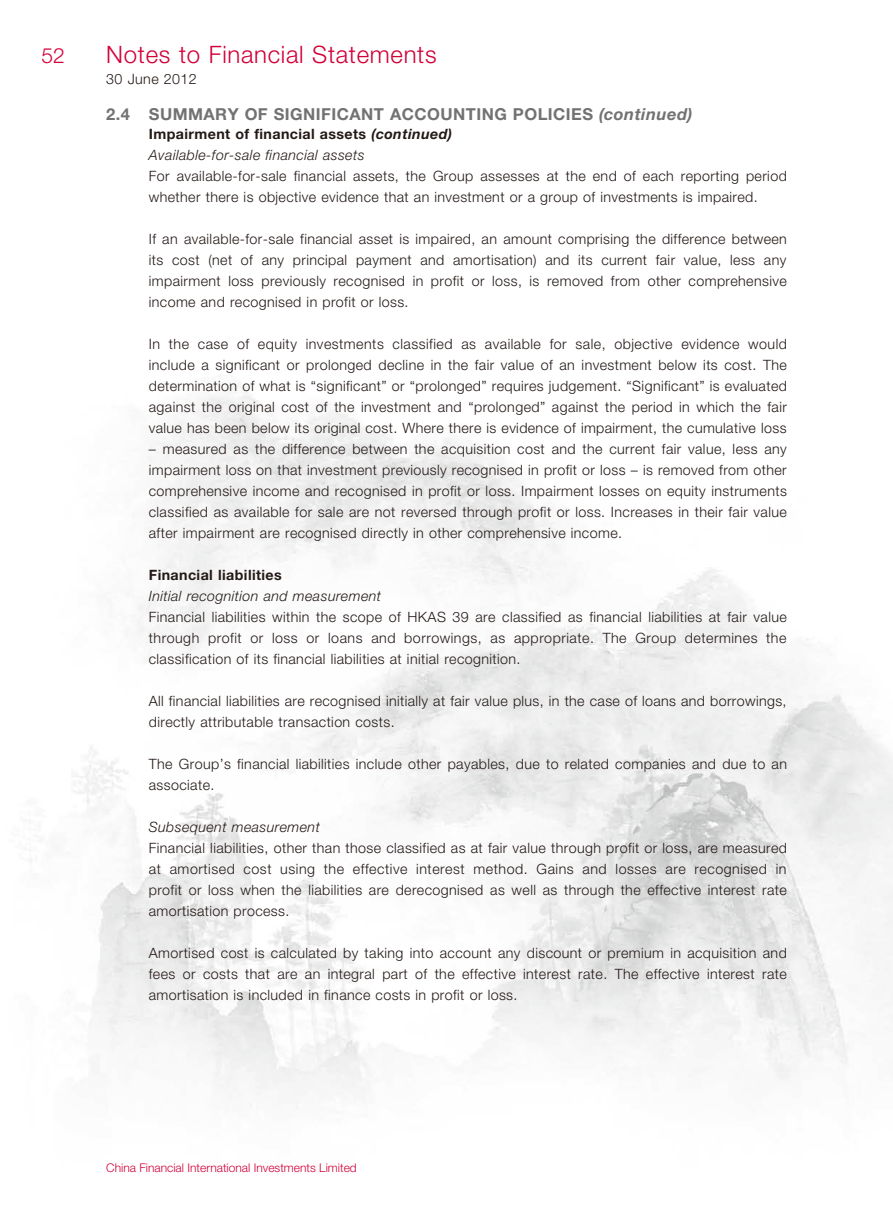
<style>
.page{position:relative;width:893px;height:1212px;background:#fff}
.page>*{position:absolute;margin:0;border:0;box-sizing:border-box;transform-origin:0 0}
.t1{font:300 24px "Helvetica Neue LT Std";letter-spacing:.03em;color:#d30038}
.t2{font:300 21px "Helvetica Neue LT Std";color:#d30038}
.t3{font:700 16.5px "Helvetica Neue LT Std";letter-spacing:.03em;color:#727272}
.t4{font:300 14.25px/21px "Helvetica Neue LT Std";letter-spacing:.03em;color:#231916;text-align:justify}
.t5{font:italic 300 14.25px/21px "Helvetica Neue LT Std";letter-spacing:.03em;color:#231916}
.t6{font:700 14.25px "Helvetica Neue LT Std";letter-spacing:.03em;color:#231916}
.t7{font:300 12px "Helvetica Neue LT Std";color:#d30038}
.s1{font-style:italic}
.s2{font-weight:700;font-style:normal}
.s3{font-weight:700}
</style>
<div class="page">
<img style="left:25px;top:376px;width:868px;height:730px">
<h2 class="t2" style="left:41px;top:42px;width:25px">52</h2>
<h1 class="t1" style="left:106px;top:40px;width:332px">Notes to Financial Statements</h1>
<p class="t4" style="left:106px;top:68px;width:92px">30 June 2012</p>
<p class="t3" style="left:106px;top:104px;width:588px">2.4 SUMMARY OF SIGNIFICANT ACCOUNTING POLICIES <span class="s1">(continued)</span></p>
<p class="t5" style="left:149px;top:123px;width:305px"><span class="s2">Impairment of financial assets</span> <span class="s3">(continued)<br></span>Available-for-sale financial assets</p>
<p class="t4" style="left:149px;top:165px;width:639px">For available-for-sale financial assets, the Group assesses at the end of each reporting period whether there is objective evidence that an investment or a group of investments is impaired.</p>
<p class="t4" style="left:149px;top:228px;width:640px">If an available-for-sale financial asset is impaired, an amount comprising the difference between its cost (net of any principal payment and amortisation) and its current fair value, less any impairment loss previously recognised in profit or loss, is removed from other comprehensive income and recognised in profit or loss.</p>
<p class="t4" style="left:149px;top:333px;width:640px">In the case of equity investments classified as available for sale, objective evidence would include a significant or prolonged decline in the fair value of an investment below its cost. The determination of what is “significant” or “prolonged” requires judgement. “Significant” is evaluated against the original cost of the investment and “prolonged” against the period in which the fair value has been below its original cost. Where there is evidence of impairment, the cumulative loss</p>
<p class="t4" style="left:149px;top:438px;width:640px">– measured as the difference between the acquisition cost and the current fair value, less any impairment loss on that investment previously recognised in profit or loss – is removed from other comprehensive income and recognised in profit or loss. Impairment losses on equity instruments classified as available for sale are not reversed through profit or loss. Increases in their fair value after impairment are recognised directly in other comprehensive income.</p>
<p class="t6" style="left:149px;top:566px;width:135px">Financial liabilities</p>
<p class="t5" style="left:149px;top:585px;width:234px">Initial recognition and measurement</p>
<p class="t4" style="left:149px;top:606px;width:639px">Financial liabilities within the scope of HKAS 39 are classified as financial liabilities at fair value through profit or loss or loans and borrowings, as appropriate. The Group determines the classification of its financial liabilities at initial recognition.</p>
<p class="t4" style="left:149px;top:690px;width:639px">All financial liabilities are recognised initially at fair value plus, in the case of loans and borrowings, directly attributable transaction costs.</p>
<p class="t4" style="left:149px;top:753px;width:640px">The Group’s financial liabilities include other payables, due to related companies and due to an associate.</p>
<p class="t5" style="left:149px;top:816px;width:173px">Subsequent measurement</p>
<p class="t4" style="left:149px;top:837px;width:640px">Financial liabilities, other than those classified as at fair value through profit or loss, are measured at amortised cost using the effective interest method. Gains and losses are recognised in profit or loss when the liabilities are derecognised as well as through the effective interest rate amortisation process.</p>
<p class="t4" style="left:149px;top:942px;width:639px">Amortised cost is calculated by taking into account any discount or premium in acquisition and fees or costs that are an integral part of the effective interest rate. The effective interest rate amortisation is included in finance costs in profit or loss.</p>
<p class="t7" style="left:106px;top:1160px;width:252px">China Financial International Investments Limited</p>
</div>
